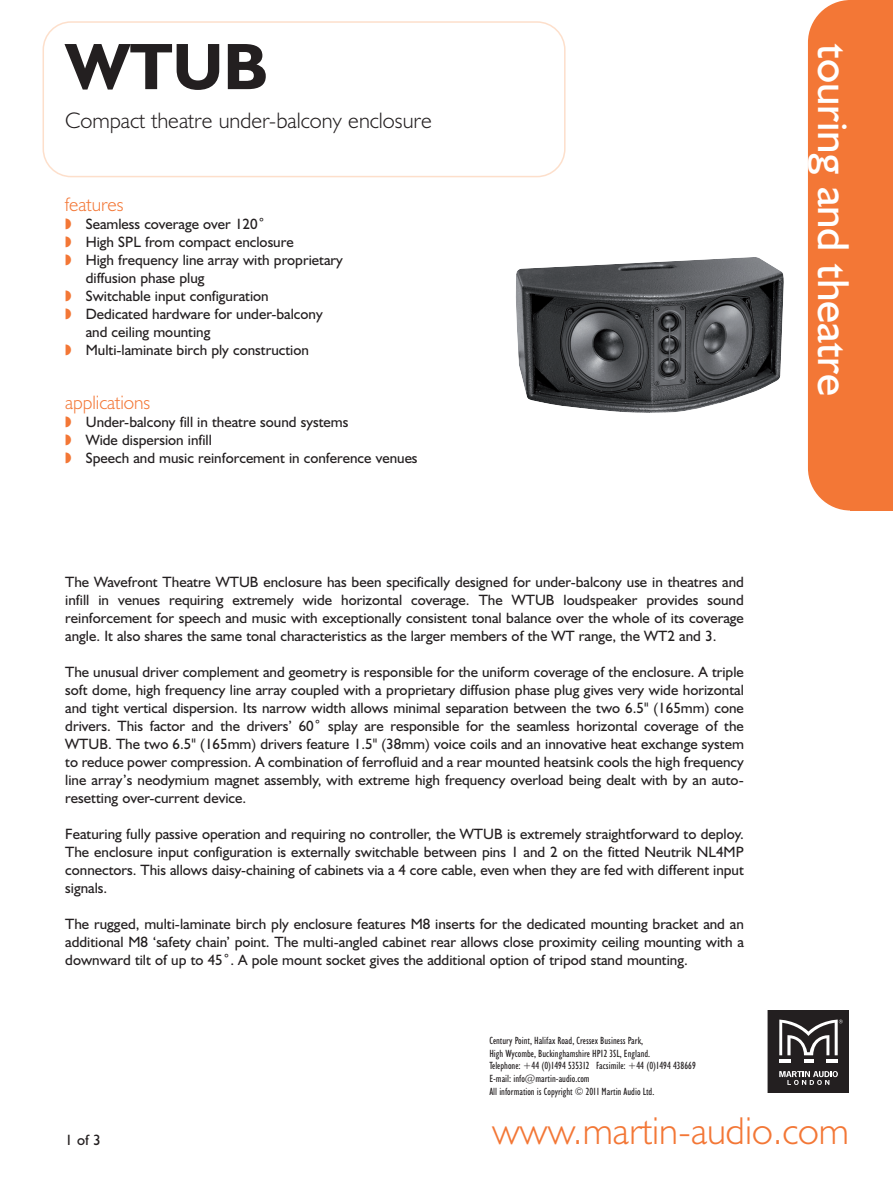
<style>
.page{position:relative;width:893px;height:1187px;background:#fff}
.page>*{position:absolute;margin:0;border:0;box-sizing:border-box;transform-origin:0 0}
.t1{font:700 66px "Humanist 521 BT";color:#231f20}
.t2{font:45px "Humanist 521 BT";color:#fff}
.t3{font:300 39px "Humanist 521 BT";color:#f37736}
.t4{font:300 22.5px "Humanist 521 BT";color:#231f20}
.t5{font:300 19.5px "Humanist 521 BT";color:#f37736}
.t6{font:15px/18px "Humanist 521 BT";color:#231f20;text-align:justify}
.t7{font:condensed 10.5px/12.6px "Humanist 521 BT";color:#231f20}
.s1{color:#f37736}
</style>
<div class="page">
<svg style="left:43px;top:21px;width:523px;height:156px"></svg>
<svg style="left:768px;top:1092px;width:80px;height:1px"></svg>
<div style="left:767px;top:1009px;width:82px;height:83px;background:#231f20"></div>
<svg style="left:779px;top:1071px;width:59px;height:14px"></svg>
<svg style="left:779px;top:1019px;width:64px;height:43px"></svg>
<div style="left:766px;top:1006px;width:84px;height:89px;border:1px solid #fff"></div>
<div style="left:850px;top:0;width:43px;height:510px;background:#f37736"></div>
<div style="left:808px;top:0;width:85px;height:510px;background:#f37736;border-radius:43px"></div>
<img style="left:516px;top:257px;width:268px;height:156px">
<h1 class="t1" style="left:65px;top:43px;width:204px">WTUB</h1>
<h3 class="t4" style="left:65px;top:113px;width:368px">Compact theatre under-balcony enclosure</h3>
<h3 class="t5" style="left:65px;top:198px;width:60px">features</h3>
<p class="t6" style="left:65px;top:217px;width:201px"><span class="s1">◗</span> Seamless coverage over 120˚</p>
<p class="t6" style="left:65px;top:235px;width:230px"><span class="s1">◗</span> High SPL from compact enclosure</p>
<p class="t6" style="left:65px;top:253px;width:279px"><span class="s1">◗</span> High frequency line array with proprietary</p>
<p class="t6" style="left:86px;top:271px;width:120px">diffusion phase plug</p>
<p class="t6" style="left:65px;top:289px;width:205px"><span class="s1">◗</span> Switchable input configuration</p>
<p class="t6" style="left:65px;top:307px;width:259px"><span class="s1">◗</span> Dedicated hardware for under-balcony</p>
<p class="t6" style="left:86px;top:325px;width:126px">and ceiling mounting</p>
<p class="t6" style="left:65px;top:343px;width:245px"><span class="s1">◗</span> Multi-laminate birch ply construction</p>
<h3 class="t5" style="left:65px;top:396px;width:87px">applications</h3>
<p class="t6" style="left:65px;top:415px;width:354px;text-align:left"><span class="s1">◗</span> Under-balcony fill in theatre sound systems<br><span class="s1">◗</span> Wide dispersion infill<br><span class="s1">◗</span> Speech and music reinforcement in conference venues</p>
<p class="t6" style="left:65px;top:574px;width:680px">The Wavefront Theatre WTUB enclosure has been specifically designed for under-balcony use in theatres and infill in venues requiring extremely wide horizontal coverage. The WTUB loudspeaker provides sound reinforcement for speech and music with exceptionally consistent tonal balance over the whole of its coverage angle. It also shares the same tonal characteristics as the larger members of the WT range, the WT2 and 3.</p>
<p class="t6" style="left:65px;top:664px;width:680px">The unusual driver complement and geometry is responsible for the uniform coverage of the enclosure. A triple soft dome, high frequency line array coupled with a proprietary diffusion phase plug gives very wide horizontal and tight vertical dispersion. Its narrow width allows minimal separation between the two 6.5" (165mm) cone drivers. This factor and the drivers’ 60˚ splay are responsible for the seamless horizontal coverage of the WTUB. The two 6.5" (165mm) drivers feature 1.5" (38mm) voice coils and an innovative heat exchange system to reduce power compression. A combination of ferrofluid and a rear mounted heatsink cools the high frequency line array’s neodymium magnet assembly, with extreme high frequency overload being dealt with by an auto&shy;resetting over-current device.</p>
<p class="t6" style="left:65px;top:826px;width:680px">Featuring fully passive operation and requiring no controller, the WTUB is extremely straightforward to deploy.<br>The enclosure input configuration is externally switchable between pins 1 and 2 on the fitted Neutrik NL4MP connectors. This allows daisy-chaining of cabinets via a 4 core cable, even when they are fed with different input signals.</p>
<p class="t6" style="left:65px;top:916px;width:680px">The rugged, multi-laminate birch ply enclosure features M8 inserts for the dedicated mounting bracket and an additional M8 ‘safety chain’ point. The multi-angled cabinet rear allows close proximity ceiling mounting with a downward tilt of up to 45˚. A pole mount socket gives the additional option of tripod stand mounting.</p>
<p class="t7" style="left:489px;top:1035px;width:208px">Century Point, Halifax Road, Cressex Business Park,<br>High Wycombe, Buckinghamshire HP12 3SL, England.<br>Telephone: +44 (0)1494 535312 Facsimile: +44 (0)1494 438669<br>E-mail: info@martin-audio.com<br>All information is Copyright © 2011 Martin Audio Ltd.</p>
<h2 class="t2" style="left:849px;top:44px;width:353px;rotate:90deg">touring and theatre</h2>
<p class="t6" style="left:65px;top:1131px;width:37px">1 of 3</p>
<h3 class="t3" style="left:492px;top:1117px;width:358px">www.martin-audio.com</h3>
</div>
